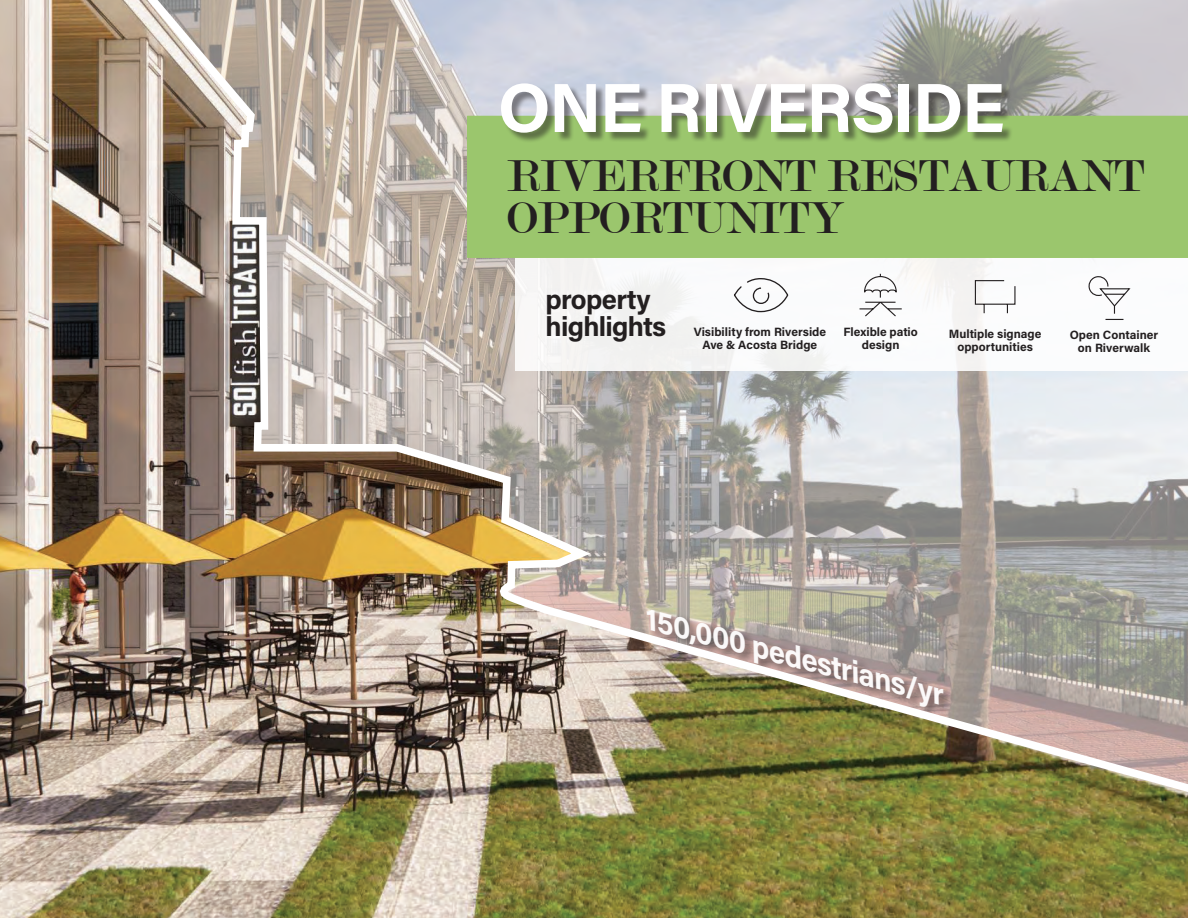
<style>
.page{position:relative;width:1188px;height:918px;background:#fff}
.page>*{position:absolute;margin:0;border:0;box-sizing:border-box;transform-origin:0 0}
.t1{font:69.6px "Acumin Variable Concept";letter-spacing:-.025em;color:#fff}
.t2{font:48px/41.5px "Modern";color:#231f20}
.t3{font:italic 30.3px "Acumin Variable Concept";color:#fff}
.t4{font:27.3px/27.3px "Acumin Variable Concept";letter-spacing:-.025em;color:#231f20}
.t5{font:12px/12.9px "Acumin Variable Concept";color:#231f20;text-align:center}
</style>
<div class="page">
<img style="left:0;top:0;width:1188px;height:918px">
<h1 class="t1" style="left:498px;top:60px;width:509px">ONE RIVERSIDE</h1>
<h2 class="t2" style="left:507px;top:156px;width:639px">RIVERFRONT RESTAURANT<br>OPPORTUNITY</h2>
<h3 class="t4" style="left:546px;top:285px;width:122px">property highlights</h3>
<p class="t5" style="left:694px;top:325px;width:134px">Visibility from Riverside<br>Ave &amp; Acosta Bridge</p>
<p class="t5" style="left:843px;top:325px;width:76px">Flexible patio design</p>
<p class="t5" style="left:949px;top:327px;width:94px">Multiple signage opportunities</p>
<p class="t5" style="left:1070px;top:328px;width:90px">Open Container on Riverwalk</p>
<h3 class="t3" style="left:655px;top:597px;width:309px;rotate:15deg">150,000 pedestrians/yr</h3>
</div>
